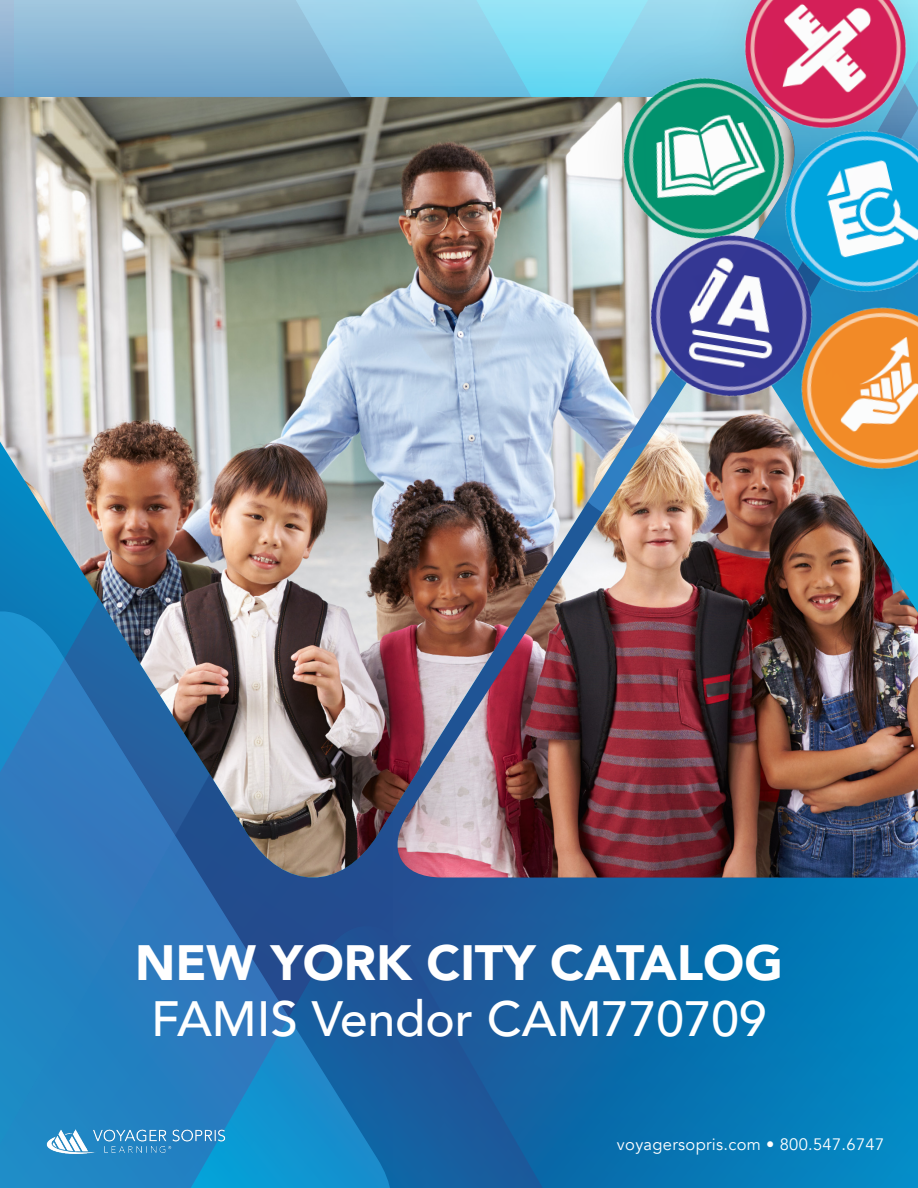
<style>
.page{position:relative;width:918px;height:1188px;background:#fff}
.page>*{position:absolute;margin:0;border:0;box-sizing:border-box;transform-origin:0 0}
.t1{font:500 49.5px "Avenir";color:#fff}
.t2{font:900 49.5px "Avenir";color:#fff}
.t3{font:16.5px "Avenir";letter-spacing:.02em;color:#fff}
</style>
<div class="page">
<svg style="left:393px;top:878px;width:525px;height:310px;background:#0677b4"></svg>
<svg style="left:0;top:0;width:271px;height:97px;background:#87b4d4"></svg>
<svg style="left:393px;top:925px;width:302px;height:263px;background:#1362a2"></svg>
<svg style="left:271px;top:0;width:302px;height:97px;background:#84cae5"></svg>
<img style="left:0;top:97px;width:814px;height:792px">
<img style="left:385px;top:355px;width:533px;height:523px">
<svg style="left:0;top:610px;width:393px;height:578px;background:#3e79aa"></svg>
<div style="left:573px;top:0;width:345px;height:520px;background:#000;opacity:.1"></div>
<img style="left:617px;top:74px;width:161px;height:173px">
<img style="left:646px;top:232px;width:171px;height:170px">
<img style="left:742px;top:0;width:169px;height:133px">
<img style="left:778px;top:127px;width:140px;height:173px">
<img style="left:798px;top:304px;width:120px;height:170px">
<h1 class="t2" style="left:135px;top:920px;width:649px">NEW YORK CITY CATALOG</h1>
<h1 class="t1" style="left:151px;top:976px;width:617px">FAMIS Vendor CAM770709</h1>
<p class="t3" style="left:617px;top:1134px;width:269px">voyagersopris.com • 800.547.6747</p>
</div>
